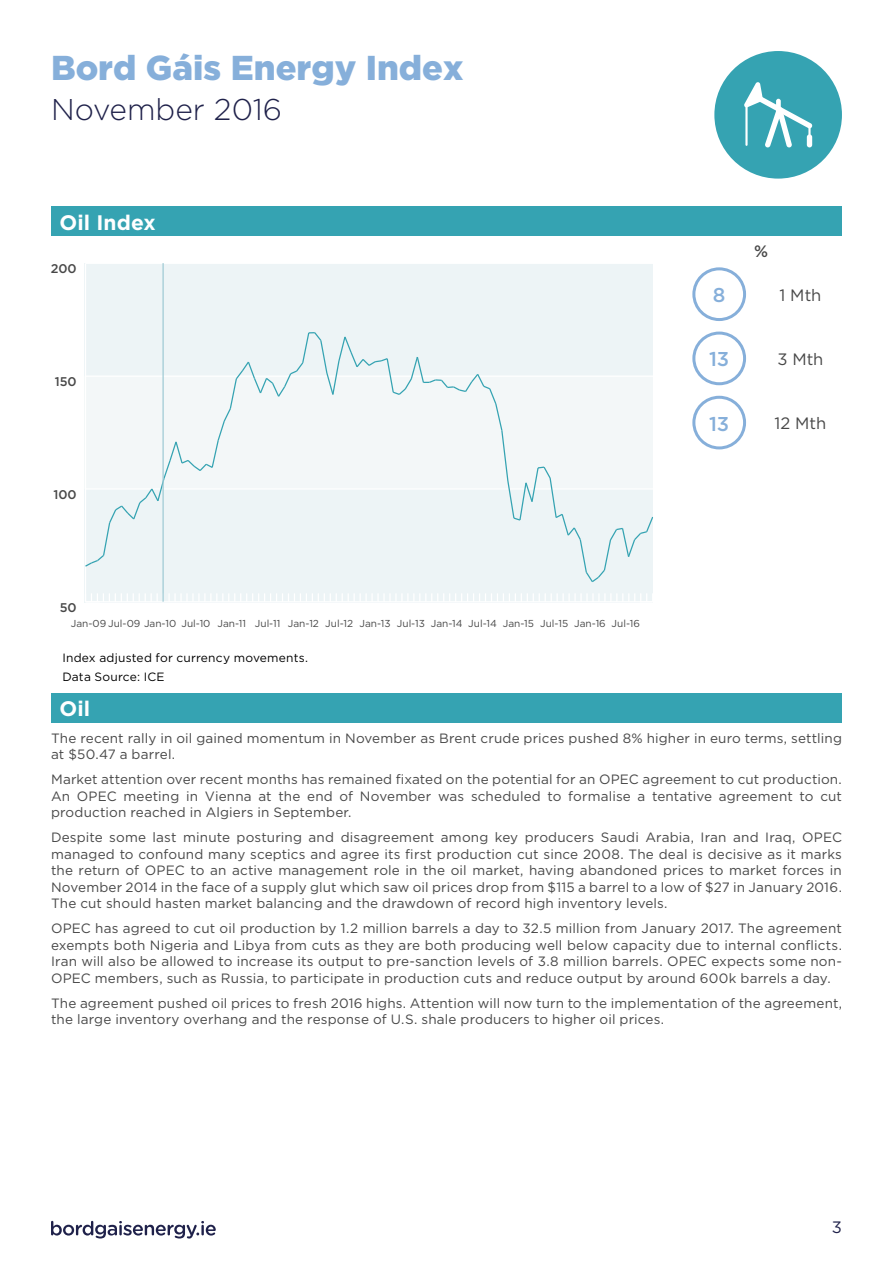
<style>
.page{position:relative;width:893px;height:1263px;background:#fff}
.page>*{position:absolute;margin:0;border:0;box-sizing:border-box;transform-origin:0 0}
.t1{font:900 34.5px "Gotham";color:#86afda}
.t2{font:300 30px "Gotham";color:#1f214a}
.t3{font:700 21px "Gotham";letter-spacing:.005em;color:#fff}
.t4{font:500 19.95px "Gotham";color:#86afda}
.t5{font:16.5px "Gotham";color:#484848}
.t6{font:16.5px "Gotham";color:#1f214a}
.t7{font:500 16.5px "Gotham";color:#484848}
.t8{font:13.5px/16.5px "Gotham";letter-spacing:.01em;color:#484848;text-align:justify}
.t9{font:500 12.6px "Gotham";color:#484848}
.t10{font:12px/19.2px "Gotham";letter-spacing:.015em;color:#000}
.t11{font:10.05px "Gotham";color:#484848}
</style>
<div class="page">
<svg style="left:51px;top:1221px;width:165px;height:17px"></svg>
<div style="left:51px;top:206px;width:791px;height:30px;background:#35a3b2"></div>
<div style="left:51px;top:693px;width:791px;height:30px;background:#35a3b2"></div>
<div style="left:84px;top:263px;width:569px;height:340px;background:#edf4f6"></div>
<hr style="left:162px;top:263px;width:2px;height:339px;background:#a0cbd5">
<div style="left:714px;top:51px;width:128px;height:128px;background:#35a3b2;border-radius:50%"></div>
<svg style="left:744px;top:82px;width:69px;height:66px"></svg>
<div style="left:692px;top:267px;width:54px;height:54px;border:3px solid #86afda;border-radius:50%"></div>
<div style="left:692px;top:332px;width:54px;height:53px;border:3px solid #86afda;border-radius:50%"></div>
<div style="left:692px;top:396px;width:54px;height:53px;border:3px solid #86afda;border-radius:50%"></div>
<h1 class="t1" style="left:51px;top:47px;width:414px">Bord Gáis Energy Index</h1>
<h2 class="t2" style="left:51px;top:90px;width:233px">November 2016</h2>
<h3 class="t3" style="left:60px;top:210px;width:98px">Oil Index</h3>
<p class="t9" style="left:51px;top:261px;width:27px">200</p>
<p class="t9" style="left:55px;top:373px;width:23px">150</p>
<p class="t9" style="left:53px;top:486px;width:25px">100</p>
<p class="t9" style="left:60px;top:599px;width:18px">50</p>
<p class="t11" style="left:71px;top:617px;width:571px">Jan-09 Jul-09 Jan-10 Jul-10 Jan-11 Jul-11 Jan-12 Jul-12 Jan-13 Jul-13 Jan-14 Jul-14 Jan-15 Jul-15 Jan-16 Jul-16</p>
<p class="t10" style="left:62px;top:647px;width:247px">Index adjusted for currency movements.<br>Data Source: ICE</p>
<h3 class="t3" style="left:60px;top:697px;width:32px">Oil</h3>
<p class="t7" style="left:754px;top:240px;width:16px">%</p>
<h3 class="t4" style="left:713px;top:282px;width:14px">8</h3>
<p class="t5" style="left:779px;top:286px;width:43px">1 Mth</p>
<h3 class="t4" style="left:709px;top:346px;width:22px">13</h3>
<p class="t5" style="left:777px;top:350px;width:48px">3 Mth</p>
<h3 class="t4" style="left:709px;top:410px;width:22px">13</h3>
<p class="t5" style="left:774px;top:414px;width:53px">12 Mth</p>
<p class="t8" style="left:51px;top:729px;width:792px">The recent rally in oil gained momentum in November as Brent crude prices pushed 8% higher in euro terms, settling at $50.47 a barrel.</p>
<p class="t8" style="left:51px;top:771px;width:792px">Market attention over recent months has remained fixated on the potential for an OPEC agreement to cut production.<br>An OPEC meeting in Vienna at the end of November was scheduled to formalise a tentative agreement to cut production reached in Algiers in September.</p>
<p class="t8" style="left:51px;top:829px;width:792px">Despite some last minute posturing and disagreement among key producers Saudi Arabia, Iran and Iraq, OPEC managed to confound many sceptics and agree its first production cut since 2008. The deal is decisive as it marks the return of OPEC to an active management role in the oil market, having abandoned prices to market forces in November 2014 in the face of a supply glut which saw oil prices drop from $115 a barrel to a low of $27 in January 2016.<br>The cut should hasten market balancing and the drawdown of record high inventory levels.</p>
<p class="t8" style="left:51px;top:920px;width:792px">OPEC has agreed to cut oil production by 1.2 million barrels a day to 32.5 million from January 2017. The agreement exempts both Nigeria and Libya from cuts as they are both producing well below capacity due to internal conflicts.<br>Iran will also be allowed to increase its output to pre-sanction levels of 3.8 million barrels. OPEC expects some non-OPEC members, such as Russia, to participate in production cuts and reduce output by around 600k barrels a day.</p>
<p class="t8" style="left:51px;top:994px;width:792px">The agreement pushed oil prices to fresh 2016 highs. Attention will now turn to the implementation of the agreement, the large inventory overhang and the response of U.S. shale producers to higher oil prices.</p>
<p class="t6" style="left:832px;top:1218px;width:12px">3</p>
</div>
